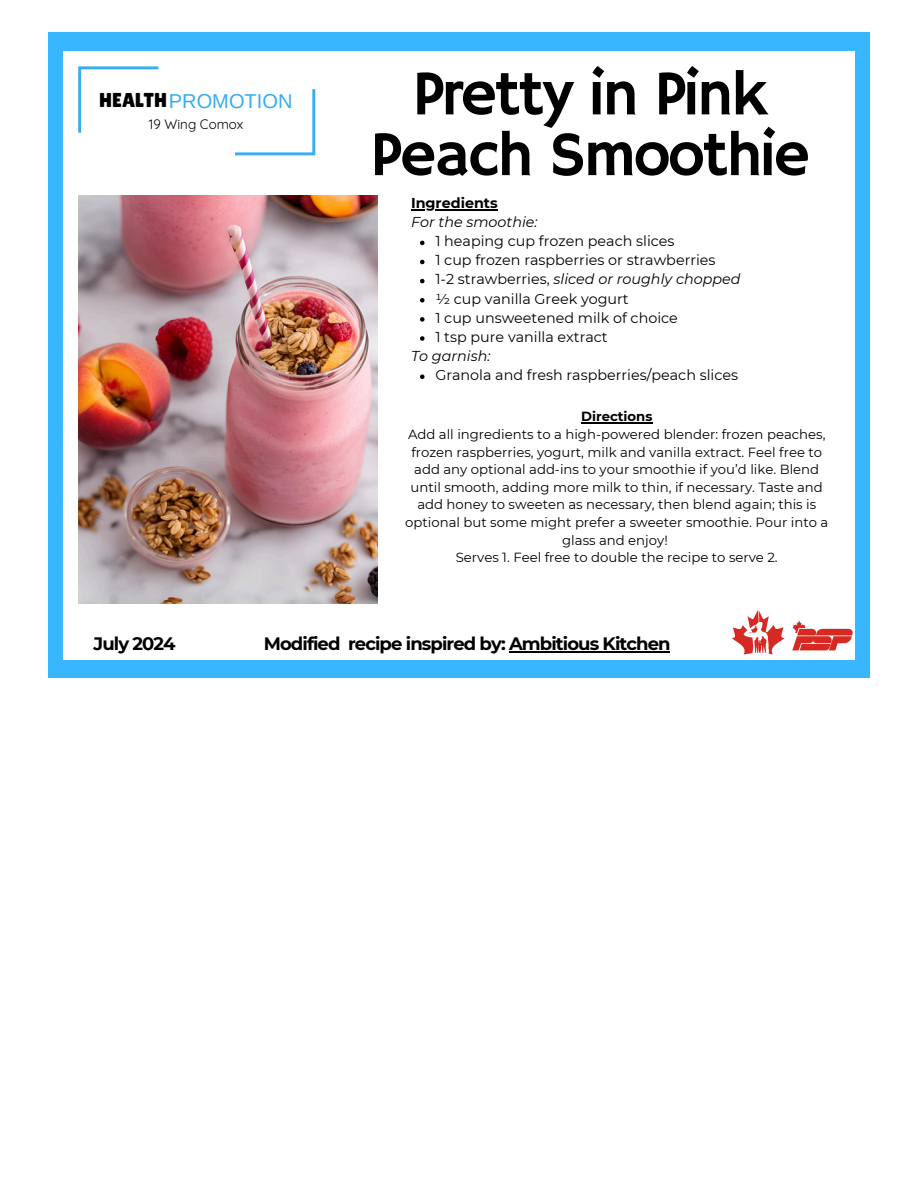
<style>
.page{position:relative;width:918px;height:1188px;background:#fff}
.page>*{position:absolute;margin:0;border:0;box-sizing:border-box;transform-origin:0 0}
.t1{font:63.45px/60.8px "Hammersmith One";letter-spacing:-.045em;color:#000;text-align:center}
.t2{font:20.1px "Arimo";color:#3aadef}
.t3{font:700 18px "Montserrat";letter-spacing:-.05em;color:#000}
.t4{font:14.25px "Montserrat";color:#000}
.t5{font:italic 14.25px "Montserrat";color:#000}
.t6{font:700 14.25px "Montserrat";color:#000}
.t7{font:13.35px "Quicksand";color:#000}
.t8{font:13.2px/17.7px "Montserrat";color:#000;text-align:center}
.t9{font:700 13.2px "Montserrat";color:#000}
.s1{font-family:"Lilita One";color:#000}
.s2{font-style:normal}
</style>
<div class="page">
<div style="left:48px;top:33px;width:822px;height:645px;background:#38b6ff"></div>
<div style="left:63px;top:51px;width:792px;height:608px;background:#fff"></div>
<svg style="left:78px;top:66px;width:80px;height:67px"></svg>
<svg style="left:235px;top:89px;width:80px;height:66px"></svg>
<img style="left:713px;top:610px;width:142px;height:50px">
<img style="left:78px;top:196px;width:299px;height:407px">
<hr style="left:411px;top:209px;width:87px;height:1px;background:#000">
<svg style="left:420px;top:241px;width:5px;height:4px"></svg>
<svg style="left:420px;top:260px;width:5px;height:4px"></svg>
<svg style="left:420px;top:279px;width:5px;height:4px"></svg>
<svg style="left:420px;top:298px;width:5px;height:4px"></svg>
<svg style="left:420px;top:317px;width:5px;height:5px"></svg>
<svg style="left:420px;top:336px;width:5px;height:5px"></svg>
<svg style="left:420px;top:374px;width:5px;height:5px"></svg>
<hr style="left:509px;top:651px;width:161px;height:1px;background:#000">
<hr style="left:581px;top:422px;width:71px;height:1px;background:#000">
<h2 class="t2" style="left:99px;top:90px;width:195px"><span class="s1">HEALTH</span>PROMOTION</h2>
<p class="t7" style="left:149px;top:115px;width:96px">19 Wing Comox</p>
<p class="t1" style="left:370px;top:67px;width:441px">Pretty in Pink<br>Peach Smoothie</p>
<p class="t6" style="left:411px;top:194px;width:88px">Ingredients</p>
<p class="t5" style="left:411px;top:213px;width:128px">For the smoothie:</p>
<p class="t4" style="left:435px;top:232px;width:241px">1 heaping cup frozen peach slices</p>
<p class="t4" style="left:435px;top:252px;width:282px">1 cup frozen raspberries or strawberries</p>
<p class="t5" style="left:435px;top:271px;width:307px"><span class="s2">1-2 strawberries,</span> sliced or roughly chopped</p>
<p class="t4" style="left:435px;top:290px;width:195px">½ cup vanilla Greek yogurt</p>
<p class="t4" style="left:435px;top:309px;width:244px">1 cup unsweetened milk of choice</p>
<p class="t4" style="left:435px;top:328px;width:174px">1 tsp pure vanilla extract</p>
<p class="t5" style="left:411px;top:347px;width:81px">To garnish:</p>
<p class="t4" style="left:435px;top:366px;width:304px">Granola and fresh raspberries/peach slices</p>
<h3 class="t9" style="left:581px;top:408px;width:73px">Directions</h3>
<h3 class="t8" style="left:405px;top:425px;width:425px">Add all ingredients to a high-powered blender: frozen peaches, frozen raspberries, yogurt, milk and vanilla extract. Feel free to add any optional add-ins to your smoothie if you’d like. Blend until smooth, adding more milk to thin, if necessary. Taste and add honey to sweeten as necessary, then blend again; this is optional but some might prefer a sweeter smoothie. Pour into a glass and enjoy!</h3>
<p class="t8" style="left:456px;top:549px;width:324px">Serves 1. Feel free to double the recipe to serve 2.</p>
<p class="t3" style="left:94px;top:633px;width:84px">July 2024</p>
<p class="t3" style="left:264px;top:633px;width:408px">Modified recipe inspired by: Ambitious Kitchen</p>
</div>
